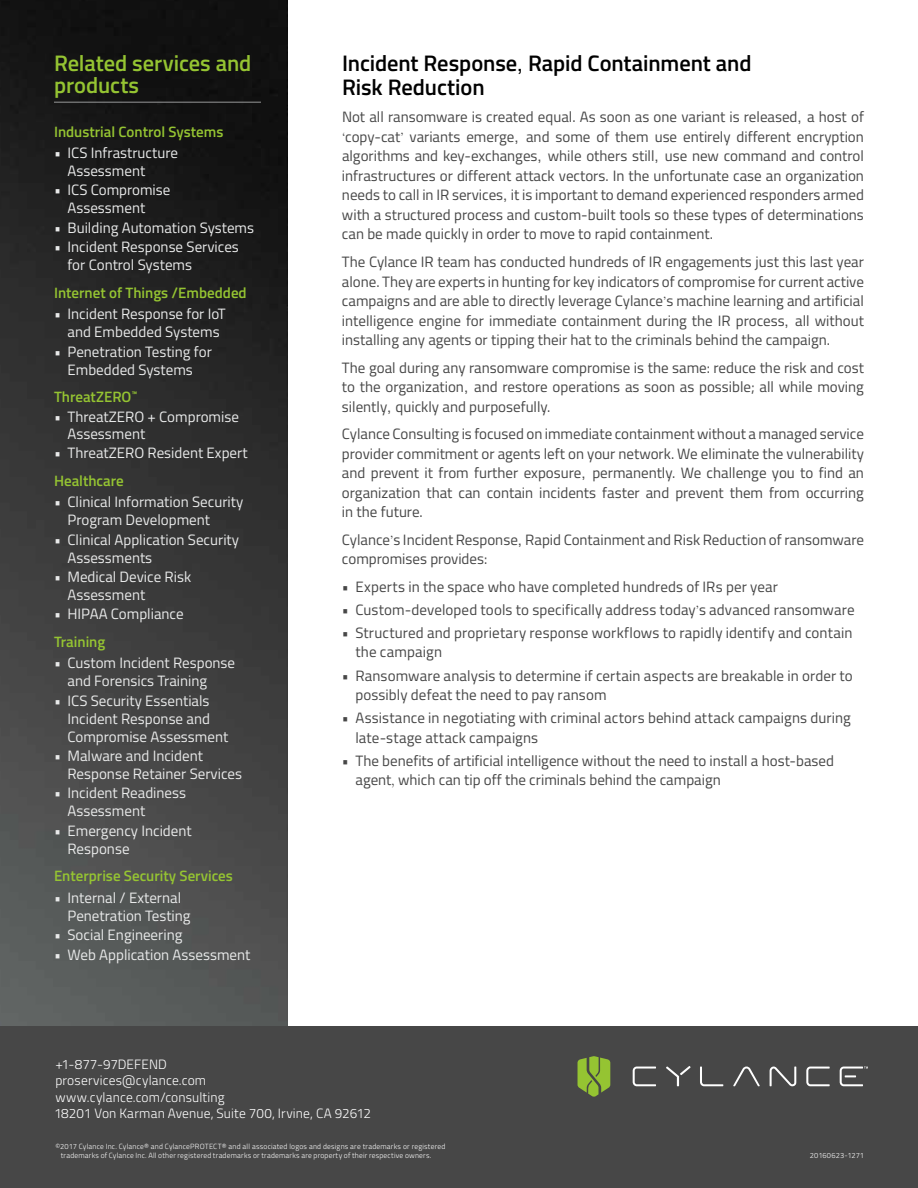
<style>
.page{position:relative;width:918px;height:1188px;background:#fff}
.page>*{position:absolute;margin:0;border:0;box-sizing:border-box;transform-origin:0 0}
.t1{font:600 22.5px/24px "Titillium";letter-spacing:-.005em;color:#000}
.t2{font:600 22.5px/22.5px "Titillium";letter-spacing:-.005em;color:#95c432}
.t3{font:15px/19.5px "Titillium";color:#474747}
.t4{font:15px/18px "Titillium";color:#e9eaea}
.t5{font:600 15px "Titillium";color:#95c432}
.t6{font:300 13.5px/16.5px "Titillium";letter-spacing:.01em;color:#fff}
.t7{font:300 7.5px/9px "Titillium";letter-spacing:.025em;color:#fff}
.s1{font-family:"Arial";font-weight:400}
.s2{font-family:"Arial"}
.s3{font-family:"Apple Garamond"}
</style>
<div class="page">
<img style="left:0;top:0;width:288px;height:1026px">
<div style="left:0;top:1026px;width:918px;height:162px;background:#474747"></div>
<svg style="left:578px;top:1056px;width:32px;height:41px"></svg>
<svg style="left:770px;top:1067px;width:26px;height:19px"></svg>
<svg style="left:633px;top:1067px;width:23px;height:19px"></svg>
<svg style="left:806px;top:1067px;width:24px;height:19px"></svg>
<svg style="left:666px;top:1066px;width:25px;height:20px"></svg>
<svg style="left:840px;top:1067px;width:28px;height:19px"></svg>
<svg style="left:700px;top:1067px;width:23px;height:19px"></svg>
<svg style="left:733px;top:1067px;width:27px;height:19px"></svg>
<hr style="left:54px;top:102px;width:207px;height:1px;background:#969798">
<h1 class="t2" style="left:54px;top:51px;width:199px">Related services and products</h1>
<p class="t5" style="left:54px;top:120px;width:171px">Industrial Control Systems</p>
<p class="t4" style="left:68px;top:143px;width:112px;text-indent:-14px">• ICS Infrastructure<br>Assessment</p>
<p class="t4" style="left:68px;top:181px;width:104px;text-indent:-14px">• ICS Compromise<br>Assessment</p>
<p class="t4" style="left:54px;top:218px;width:202px">• Building Automation Systems</p>
<p class="t4" style="left:68px;top:237px;width:173px;text-indent:-14px">• Incident Response Services for Control Systems</p>
<p class="t5" style="left:54px;top:281px;width:194px">Internet of Things /Embedded</p>
<p class="t4" style="left:54px;top:304px;width:173px;text-align:center">• Incident Response for IoT and Embedded Systems</p>
<p class="t4" style="left:54px;top:342px;width:159px;text-align:center">• Penetration Testing for<br>Embedded Systems</p>
<p class="t5" style="left:54px;top:386px;width:85px">ThreatZERO<sup>™</sup></p>
<p class="t4" style="left:68px;top:408px;width:173px;line-height:16.5px;text-indent:-14px">• ThreatZERO + Compromise<br>Assessment</p>
<p class="t4" style="left:54px;top:443px;width:195px">• ThreatZERO Resident Expert</p>
<p class="t5" style="left:54px;top:469px;width:71px">Healthcare</p>
<p class="t4" style="left:68px;top:492px;width:177px;text-indent:-14px">• Clinical Information Security<br>Program Development</p>
<p class="t4" style="left:68px;top:530px;width:173px;text-indent:-14px">• Clinical Application Security<br>Assessments</p>
<p class="t4" style="left:68px;top:567px;width:125px;text-indent:-14px">• Medical Device Risk<br>Assessment</p>
<p class="t4" style="left:54px;top:604px;width:131px">• HIPAA Compliance</p>
<p class="t5" style="left:54px;top:630px;width:53px">Training</p>
<p class="t4" style="left:68px;top:653px;width:169px;text-indent:-14px">• Custom Incident Response and Forensics Training</p>
<p class="t4" style="left:68px;top:691px;width:162px;text-indent:-14px">• ICS Security Essentials<br>Incident Response and<br>Compromise Assessment</p>
<p class="t4" style="left:68px;top:746px;width:176px;text-indent:-14px">• Malware and Incident<br>Response Retainer Services</p>
<p class="t4" style="left:68px;top:783px;width:120px;text-indent:-14px">• Incident Readiness<br>Assessment</p>
<p class="t4" style="left:68px;top:821px;width:126px;text-indent:-14px">• Emergency Incident<br>Response</p>
<p class="t5" style="left:54px;top:865px;width:180px">Enterprise Security Services</p>
<p class="t4" style="left:68px;top:888px;width:125px;text-indent:-14px">• Internal / External<br>Penetration Testing</p>
<p class="t4" style="left:54px;top:925px;width:130px">• Social Engineering</p>
<p class="t4" style="left:54px;top:945px;width:198px">• Web Application Assessment</p>
<h1 class="t1" style="left:342px;top:50px;width:411px">Incident Response<span class="s1">,</span> Rapid Containment and<br>Risk Reduction</h1>
<p class="t3" style="left:342px;top:107px;width:524px;text-align:justify">Not all ransomware is created equal. As soon as one variant is released<span class="s2">,</span> a host of <span class="s3">‘</span>copy-cat<span class="s3">’</span> variants emerge<span class="s2">,</span> and some of them use entirely different encryption algorithms and key-exchanges<span class="s2">,</span> while others still<span class="s2">,</span> use new command and control infrastructures or different attack vectors. In the unfortunate case an organization needs to call in IR services<span class="s2">,</span> it is important to demand experienced responders armed with a structured process and custom-built tools so these types of determinations can be made quickly in order to move to rapid containment.</p>
<p class="t3" style="left:342px;top:251px;width:524px;text-align:justify">The Cylance IR team has conducted hundreds of IR engagements just this last year alone. They are experts in hunting for key indicators of compromise for current active campaigns and are able to directly leverage Cylance<span class="s3">’</span>s machine learning and artificial intelligence engine for immediate containment during the IR process<span class="s2">,</span> all without installing any agents or tipping their hat to the criminals behind the campaign.</p>
<p class="t3" style="left:342px;top:357px;width:524px;text-align:justify">The goal during any ransomware compromise is the same: reduce the risk and cost to the organization<span class="s2">,</span> and restore operations as soon as possible; all while moving silently<span class="s2">,</span> quickly and purposefully.</p>
<p class="t3" style="left:342px;top:424px;width:524px;text-align:justify">Cylance Consulting is focused on immediate containment without a managed service provider commitment or agents left on your network. We eliminate the vulnerability and prevent it from further exposure<span class="s2">,</span> permanently. We challenge you to find an organization that can contain incidents faster and prevent them from occurring in the future.</p>
<p class="t3" style="left:342px;top:529px;width:523px">Cylance<span class="s3">’</span>s Incident Response<span class="s2">,</span> Rapid Containment and Risk Reduction of ransomware compromises provides:</p>
<p class="t3" style="left:342px;top:576px;width:438px">• Experts in the space who have completed hundreds of IRs per year</p>
<p class="t3" style="left:342px;top:599px;width:514px">• Custom-developed tools to specifically address today<span class="s3">’</span>s advanced ransomware</p>
<p class="t3" style="left:355px;top:622px;width:498px;text-indent:-14px">• Structured and proprietary response workflows to rapidly identify and contain the campaign</p>
<p class="t3" style="left:355px;top:665px;width:499px;text-indent:-14px">• Ransomware analysis to determine if certain aspects are breakable in order to possibly defeat the need to pay ransom</p>
<p class="t3" style="left:355px;top:707px;width:497px;text-indent:-14px">• Assistance in negotiating with criminal actors behind attack campaigns during late-stage attack campaigns</p>
<p class="t3" style="left:355px;top:750px;width:480px;text-indent:-14px">• The benefits of artificial intelligence without the need to install a host-based agent<span class="s3">,</span> which can tip off the criminals behind the campaign</p>
<p class="t6" style="left:54px;top:1055px;width:319px">+1-877-97DEFEND<br>proservices@cylance.com www.cylance.com/consulting<br>18201 Von Karman Avenue, Suite 700, Irvine, CA 92612</p>
<p class="t7" style="left:61px;top:1141px;width:386px;text-indent:-5px">©2017 Cylance Inc. Cylance® and CylancePROTECT® and all associated logos and designs are trademarks or registered trademarks of Cylance Inc. All other registered trademarks or trademarks are property of their respective owners.</p>
<p class="t7" style="left:810px;top:1150px;width:56px">20160623-1271</p>
</div>
